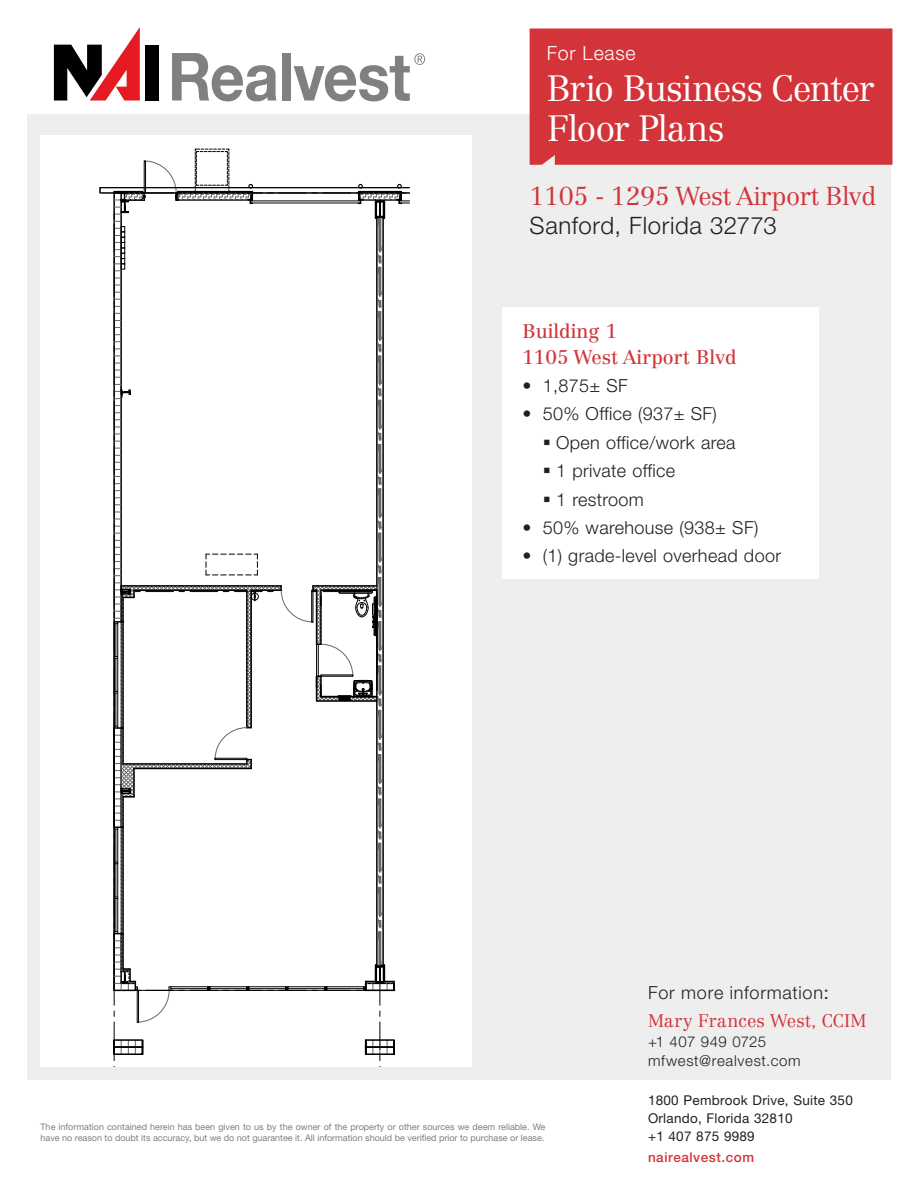
<style>
.page{position:relative;width:918px;height:1188px;background:#fff}
.page>*{position:absolute;margin:0;border:0;box-sizing:border-box;transform-origin:0 0}
.t1{font:300 36px "Centennial LT Std";letter-spacing:-.035em;color:#fff}
.t2{font:300 25.5px "Centennial LT Std";letter-spacing:-.02em;color:#d23439}
.t3{font:300 24px "Helvetica Neue LT Std";letter-spacing:.025em;color:#231f20}
.t4{font:19.5px/25.5px "Centennial LT Std";color:#d23439}
.t5{font:300 19.5px "Helvetica Neue LT Std";letter-spacing:.04em;color:#fff}
.t6{font:300 18px "Helvetica Neue LT Std";letter-spacing:.02em;color:#231f20}
.t7{font:300 18px "Centennial LT Std";letter-spacing:.005em;color:#d23439}
.t8{font:300 18px "Helvetica Neue LT Std";letter-spacing:.04em;color:#231f20}
.t9{font:300 15px "Helvetica Neue LT Std";letter-spacing:.045em;color:#231f20}
.t10{font:300 15px "Helvetica Neue LT Std";letter-spacing:.015em;color:#231f20}
.t11{font:13.5px "Helvetica Neue LT Std";letter-spacing:.02em;color:#231f20}
.t12{font:500 13.5px "Helvetica Neue LT Std";letter-spacing:.04em;color:#d23439}
.t13{font:9px/10.8px "Helvetica Neue LT Std";color:#7c7e81}
.s1{font-weight:400}
</style>
<div class="page">
<div style="left:27px;top:114px;width:864px;height:966px;background:#eeeeef"></div>
<div style="left:530px;top:28px;width:362px;height:137px;background:#d23439"></div>
<div style="left:145px;top:45px;width:13px;height:56px;background:#000"></div>
<svg style="left:54px;top:27px;width:86px;height:74px"></svg>
<svg style="left:172px;top:53px;width:105px;height:48px"></svg>
<div style="left:282px;top:53px;width:8px;height:48px;background:#808083"></div>
<svg style="left:294px;top:53px;width:131px;height:48px"></svg>
<div style="left:40px;top:135px;width:432px;height:931px;background:#fff"></div>
<svg style="left:99px;top:148px;width:312px;height:919px"></svg>
<div style="left:502px;top:308px;width:317px;height:271px;background:#fff"></div>
<p class="t5" style="left:547px;top:41px;width:90px">For Lease</p>
<p class="t1" style="left:547px;top:66px;width:329px">Brio Business Center</p>
<p class="t1" style="left:547px;top:107px;width:179px">Floor Plans</p>
<p class="t2" style="left:530px;top:181px;width:348px">1105 - 1295 West Airport Blvd</p>
<p class="t3" style="left:530px;top:210px;width:249px">Sanford, Florida 32773</p>
<p class="t4" style="left:522px;top:319px;width:216px">Building 1<br>1105 West Airport Blvd</p>
<p class="t6" style="left:522px;top:375px;width:107px">• 1,875± SF</p>
<p class="t6" style="left:522px;top:403px;width:196px">• 50% Office (937± SF)</p>
<p class="t6" style="left:556px;top:431px;width:181px">Open office/work area</p>
<p class="t6" style="left:556px;top:460px;width:121px">1 private office</p>
<p class="t6" style="left:556px;top:488px;width:89px">1 restroom</p>
<p class="t6" style="left:522px;top:516px;width:237px">• 50% warehouse (938± SF)</p>
<p class="t6" style="left:522px;top:545px;width:260px">• (1) grade-level overhead door</p>
<p class="t13" style="left:40px;top:1122px;width:506px">The information contained herein has been given to us by the owner of the property or other sources we deem reliable. We have no reason to doubt its accuracy, but we do not guarantee it. All information should be verified prior to purchase or lease.</p>
<p class="t8" style="left:648px;top:982px;width:182px">For more information<span class="s1">:</span></p>
<p class="t7" style="left:648px;top:1010px;width:220px">Mary Frances West, CCIM</p>
<p class="t10" style="left:648px;top:1032px;width:120px">+1 407 949 0725</p>
<p class="t9" style="left:648px;top:1052px;width:154px">mfwest@realvest.com</p>
<p class="t11" style="left:648px;top:1092px;width:206px">1800 Pembrook Drive, Suite 350</p>
<p class="t11" style="left:648px;top:1110px;width:146px">Orlando, Florida 32810</p>
<p class="t11" style="left:648px;top:1128px;width:108px">+1 407 875 9989</p>
<p class="t12" style="left:648px;top:1149px;width:108px">nairealvest.com</p>
</div>
